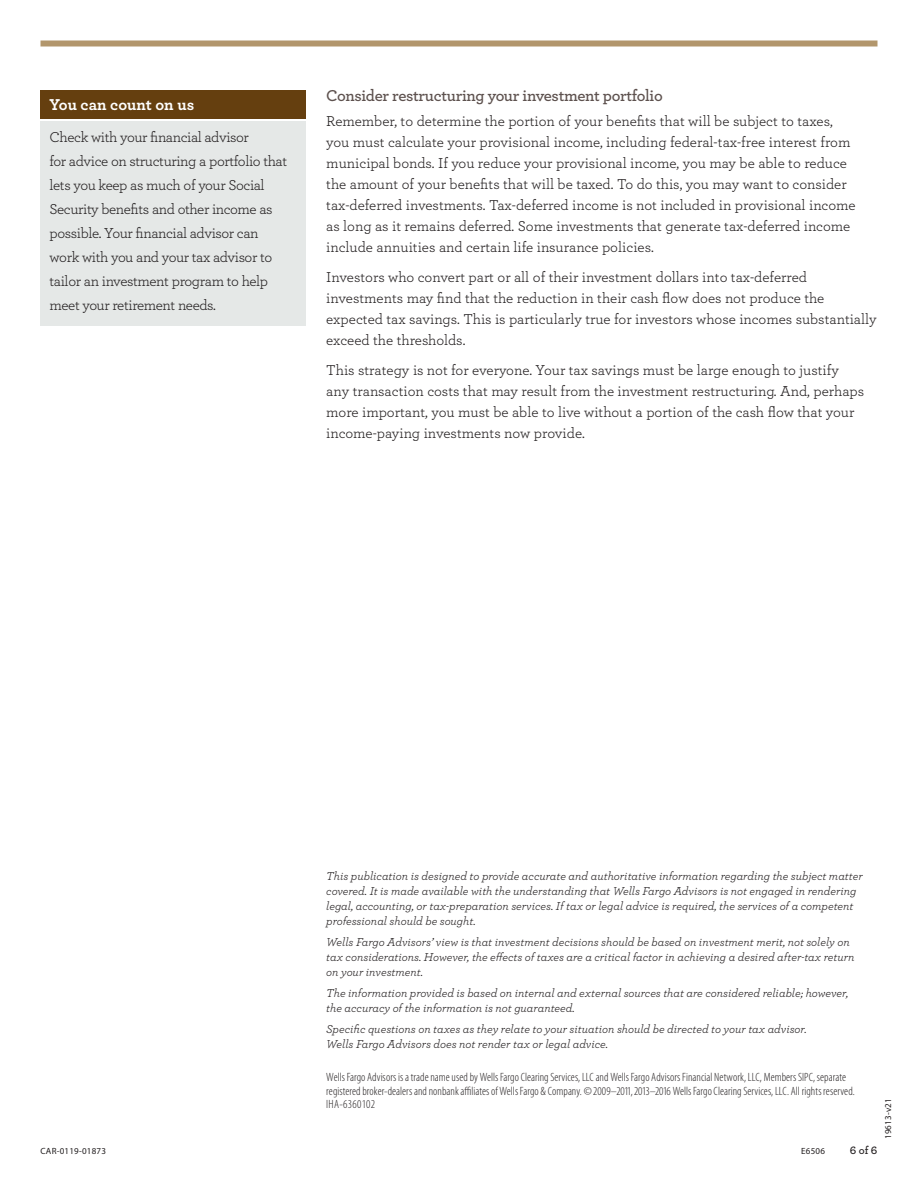
<style>
.page{position:relative;width:918px;height:1188px;background:#fff}
.page>*{position:absolute;margin:0;border:0;box-sizing:border-box;transform-origin:0 0}
.t1{font:600 16.5px "Archer";letter-spacing:-.02em;color:#5d514e}
.t2{font:700 16.5px "Archer";letter-spacing:-.005em;color:#fff}
.t3{font:15px/21px "Archer";letter-spacing:-.005em;color:#231f20}
.t4{font:15px/24px "Archer";letter-spacing:-.025em;color:#231f20}
.t5{font:italic 12px/15px "Archer";color:#231f20}
.t6{font:300 condensed 12px/13.5px "Myriad Pro";letter-spacing:.005em;color:#231f20}
.t7{font:600 11.25px "Archer";color:#231f20}
.t8{font:9px "Myriad Pro";letter-spacing:.025em;color:#231f20}
</style>
<div class="page">
<div style="left:40px;top:40px;width:838px;height:6px;background:#b2966c"></div>
<div style="left:40px;top:90px;width:266px;height:28px;background:#653f0f"></div>
<div style="left:40px;top:121px;width:266px;height:205px;background:#e5e8e7"></div>
<h3 class="t2" style="left:50px;top:91px;width:146px">You can count on us</h3>
<p class="t4" style="left:50px;top:124px;width:239px">Check with your financial advisor<br>for advice on structuring a portfolio that lets you keep as much of your Social Security benefits and other income as possible. Your financial advisor can work with you and your tax advisor to tailor an investment program to help meet your retirement needs.</p>
<p class="t1" style="left:326px;top:83px;width:338px">Consider restructuring your investment portfolio</p>
<p class="t3" style="left:326px;top:110px;width:531px">Remember, to determine the portion of your benefits that will be subject to taxes, you must calculate your provisional income, including federal-tax-free interest from municipal bonds. If you reduce your provisional income, you may be able to reduce the amount of your benefits that will be taxed. To do this, you may want to consider tax-deferred investments. Tax-deferred income is not included in provisional income as long as it remains deferred. Some investments that generate tax-deferred income include annuities and certain life insurance policies.</p>
<p class="t3" style="left:326px;top:266px;width:552px">Investors who convert part or all of their investment dollars into tax-deferred investments may find that the reduction in their cash flow does not produce the expected tax savings. This is particularly true for investors whose incomes substantially exceed the thresholds.</p>
<p class="t3" style="left:326px;top:359px;width:539px">This strategy is not for everyone. Your tax savings must be large enough to justify any transaction costs that may result from the investment restructuring. And, perhaps more important, you must be able to live without a portion of the cash flow that your income-paying investments now provide.</p>
<p class="t8" style="left:40px;top:1146px;width:67px">CAR-0119-01873</p>
<p class="t5" style="left:326px;top:868px;width:538px">This publication is designed to provide accurate and authoritative information regarding the subject matter covered. It is made available with the understanding that Wells Fargo Advisors is not engaged in rendering legal, accounting, or tax-preparation services. If tax or legal advice is required, the services of a competent professional should be sought.</p>
<p class="t5" style="left:326px;top:934px;width:530px">Wells Fargo Advisors’ view is that investment decisions should be based on investment merit, not solely on tax considerations. However, the effects of taxes are a critical factor in achieving a desired after-tax return on your investment.</p>
<p class="t5" style="left:326px;top:985px;width:523px">The information provided is based on internal and external sources that are considered reliable; however, the accuracy of the information is not guaranteed.</p>
<p class="t5" style="left:326px;top:1021px;width:482px">Specific questions on taxes as they relate to your situation should be directed to your tax advisor.<br>Wells Fargo Advisors does not render tax or legal advice.</p>
<p class="t6" style="left:326px;top:1070px;width:530px">Wells Fargo Advisors is a trade name used by Wells Fargo Clearing Services, LLC and Wells Fargo Advisors Financial Network, LLC, Members SIPC, separate registered broker-dealers and nonbank affiliates of Wells Fargo &amp; Company. © 2009–2011, 2013–2016 Wells Fargo Clearing Services, LLC. All rights reserved.<br>IHA-6360102</p>
<p class="t8" style="left:801px;top:1146px;width:25px">E6506</p>
<p class="t7" style="left:850px;top:1142px;width:29px">6 of 6</p>
<p class="t8" style="left:882px;top:1139px;width:43px;rotate:-90deg">19613-v21</p>
</div>
